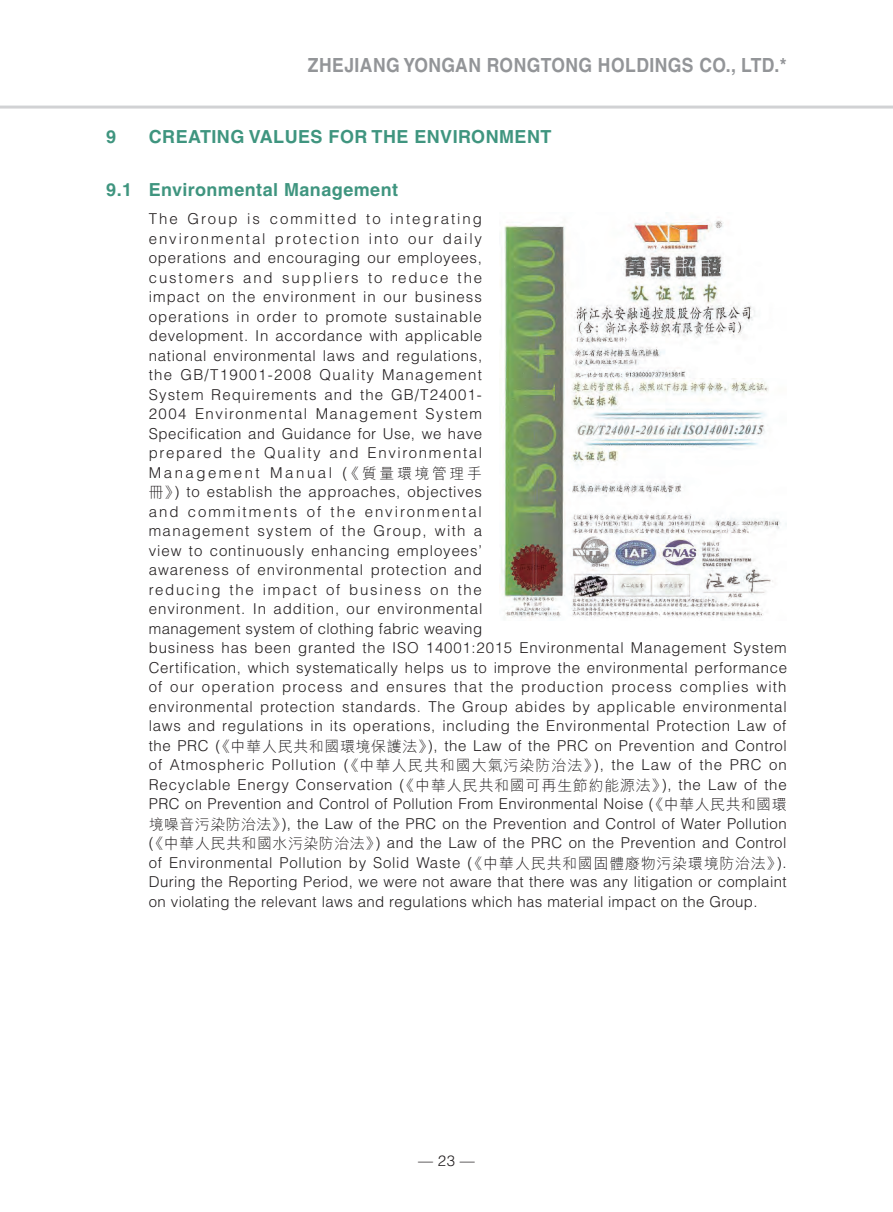
<style>
.page{position:relative;width:893px;height:1212px;background:#fff}
.page>*{position:absolute;margin:0;border:0;box-sizing:border-box;transform-origin:0 0}
.t1{font:700 19.5px "Helvetica LT Std";letter-spacing:.025em;color:#939598;scale:.9 1}
.t2{font:700 18px "Helvetica LT Std";letter-spacing:.025em;color:#3f957f}
.t3{font:300 15px/19.5px "Helvetica LT Std";letter-spacing:.055em;color:#231f20}
.t4{font:300 15px "M Hei HK";letter-spacing:.03em;color:#231f20}
.s1{font-family:"M Hei HK"}
</style>
<div class="page">
<hr style="left:0;top:106px;width:893px;height:3px;background:#d1d2d4">
<img style="left:501px;top:212px;width:286px;height:406px">
<h1 class="t1" style="left:308px;top:53px;width:533px">ZHEJIANG YONGAN RONGTONG HOLDINGS CO., LTD.*</h1>
<p class="t2" style="left:106px;top:125px;width:12px">9</p>
<p class="t2" style="left:149px;top:125px;width:404px">CREATING VALUES FOR THE ENVIRONMENT</p>
<p class="t2" style="left:106px;top:179px;width:293px">9.1 Environmental Management</p>
<p class="t3" style="left:149px;top:209px;width:640px">The Group is committed to integrating<br>environmental protection into our daily<br>operations and encouraging our employees,<br>customers and suppliers to reduce the<br>impact on the environment in our business<br>operations in order to promote sustainable<br>development. In accordance with applicable<br>national environmental laws and regulations,<br>the GB/T19001-2008 Quality Management<br>System Requirements and the GB/T24001-<br>2004 Environmental Management System<br>Specification and Guidance for Use, we have<br>prepared the Quality and Environmental<br>Management Manual (<span class="s1">《質量環境管理手<br>冊》</span>) to establish the approaches, objectives<br>and commitments of the environmental<br>management system of the Group, with a<br>view to continuously enhancing employees’<br>awareness of environmental protection and<br>reducing the impact of business on the<br>environment. In addition, our environmental<br>management system of clothing fabric weaving<br>business has been granted the ISO 14001:2015 Environmental Management System Certification, which systematically helps us to improve the environmental performance of our operation process and ensures that the production process complies with environmental protection standards. The Group abides by applicable environmental laws and regulations in its operations, including the Environmental Protection Law of the PRC (<span class="s1">《中華人民共和國環境保護法》</span>), the Law of the PRC on Prevention and Control of Atmospheric Pollution (<span class="s1">《中華人民共和國大氣污染防治法》</span>), the Law of the PRC on Recyclable Energy Conservation (<span class="s1">《中華人民共和國可再生節約能源法》</span>), the Law of the PRC on Prevention and Control of Pollution From Environmental Noise (<span class="s1">《中華人民共和國環境噪音污染防治法》</span>), the Law of the PRC on the Prevention and Control of Water Pollution</p>
<p class="t4" style="left:149px;top:836px;width:233px">《中華人民共和國水污染防治法》</p>
<p class="t3" style="left:149px;top:833px;width:639px;text-align:justify;text-indent:227px">) and the Law of the PRC on the Prevention and Control of Environmental Pollution by Solid Waste (<span class="s1">《中華人民共和國固體廢物污染環境防治法》</span>).<br>During the Reporting Period, we were not aware that there was any litigation or complaint on violating the relevant laws and regulations which has material impact on the Group.</p>
<p class="t3" style="left:149px;top:833px;width:6px">(</p>
<p class="t3" style="left:418px;top:1151px;width:58px">— 23 —</p>
</div>
